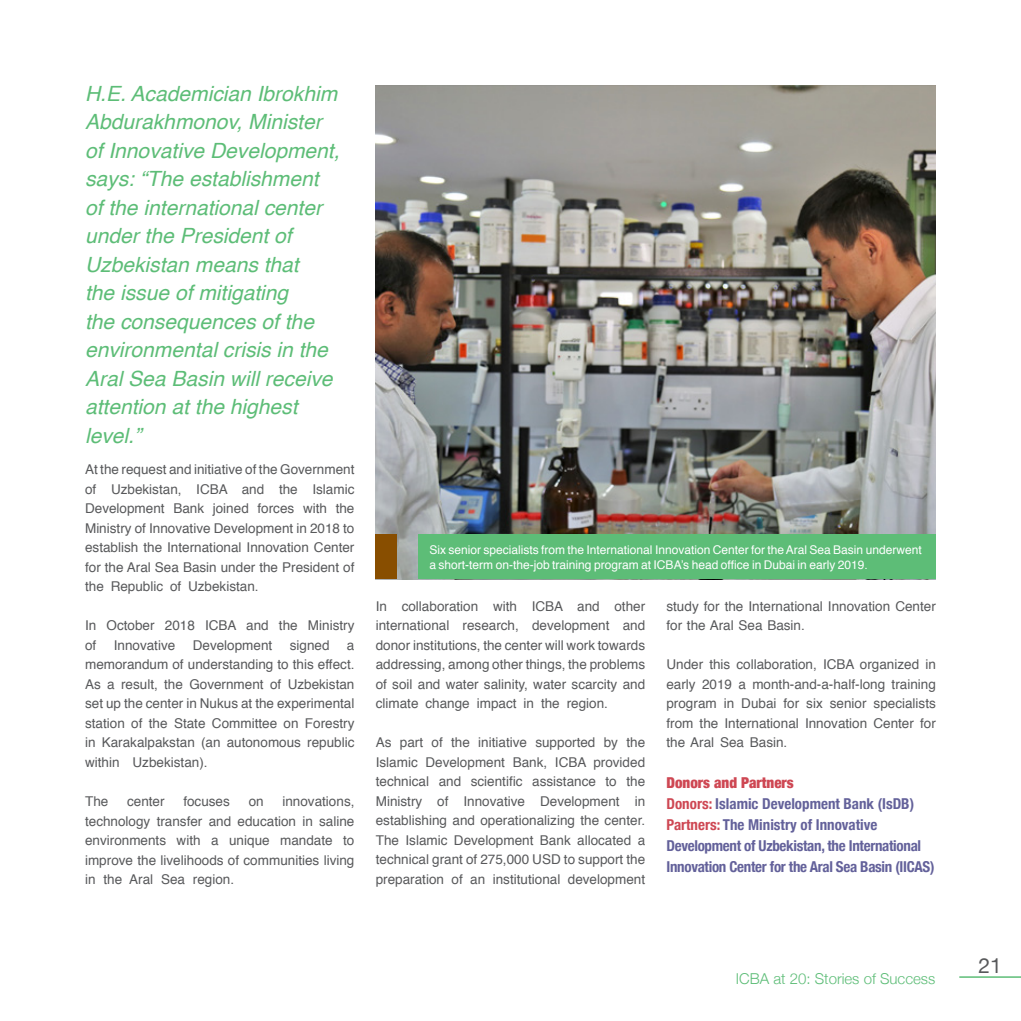
<style>
.page{position:relative;width:1021px;height:1021px;background:#fff}
.page>*{position:absolute;margin:0;border:0;box-sizing:border-box;transform-origin:0 0}
.t1{font:italic 21px/28.5px "Helvetica";color:#5dbd77}
.t2{font:21px "Helvetica Neue";color:#58595b}
.t3{font:700 condensed 15px/21px "Helvetica Neue";letter-spacing:-.02em;color:#63619a}
.t4{font:300 15px "Helvetica Neue";color:#5dbd77}
.t5{font:13.5px/19.5px "Helvetica";color:#58595b;text-align:justify}
.t6{font:12px/14.4px "Helvetica";color:#fff}
.s1{font-weight:900;color:#ce4753}
.s2{color:#ce4753}
</style>
<div class="page">
<img style="left:376px;top:85px;width:559px;height:494px">
<div style="left:376px;top:534px;width:21px;height:45px;background:#884e00"></div>
<div style="left:418px;top:534px;width:517px;height:45px;background:#5dbd77"></div>
<hr style="left:959px;top:976px;width:61px;height:1px;background:#5dbd77">
<p class="t1" style="left:85px;top:80px;width:256px">H.E. Academician Ibrokhim<br>Abdurakhmonov, Minister of Innovative Development, says: “The establishment of the international center under the President of<br>Uzbekistan means that<br>the issue of mitigating<br>the consequences of the environmental crisis in the<br>Aral Sea Basin will receive attention at the highest level.”</p>
<p class="t5" style="left:85px;top:460px;width:271px">At the request and initiative of the Government of Uzbekistan, ICBA and the Islamic Development Bank joined forces with the Ministry of Innovative Development in 2018 to establish the International Innovation Center for the Aral Sea Basin under the President of the Republic of Uzbekistan.</p>
<p class="t5" style="left:85px;top:616px;width:271px">In October 2018 ICBA and the Ministry of</p>
<p class="t5" style="left:114px;top:636px;width:63px">Innovative</p>
<p class="t5" style="left:193px;top:636px;width:81px">Development</p>
<p class="t5" style="left:290px;top:636px;width:41px">signed</p>
<p class="t5" style="left:85px;top:636px;width:271px;text-indent:262px">a memorandum of understanding to this effect.<br>As a result, the Government of Uzbekistan set up the center in Nukus at the experimental station of the State Committee on Forestry in Karakalpakstan (an autonomous republic within Uzbekistan).</p>
<p class="t5" style="left:85px;top:792px;width:25px">The</p>
<p class="t5" style="left:127px;top:792px;width:39px">center</p>
<p class="t5" style="left:183px;top:792px;width:48px">focuses</p>
<p class="t5" style="left:249px;top:792px;width:17px">on</p>
<p class="t5" style="left:85px;top:792px;width:271px;text-indent:197px">innovations, technology transfer and education in saline environments with a unique mandate to improve the livelihoods of communities living in the Aral Sea region.</p>
<p class="t6" style="left:429px;top:543px;width:494px">Six senior specialists from the International Innovation Center for the Aral Sea Basin underwent a short-term on-the-job training program at ICBA’s head office in Dubai in early 2019.</p>
<p class="t5" style="left:376px;top:596px;width:271px">In collaboration with ICBA and other international research, development and donor institutions, the center will work towards addressing, among other things, the problems of soil and water salinity, water scarcity and climate change impact in the region.</p>
<p class="t5" style="left:376px;top:733px;width:271px">As part of the initiative supported by the Islamic Development Bank, ICBA provided technical and scientific assistance to the Ministry of Innovative Development in establishing and operationalizing the center.<br>The Islamic Development Bank allocated a technical grant of 275,000 USD to support the preparation of an institutional development</p>
<p class="t5" style="left:666px;top:596px;width:271px">study for the International Innovation Center for the Aral Sea Basin.</p>
<p class="t5" style="left:666px;top:655px;width:271px">Under this collaboration, ICBA organized in early 2019 a month-and-a-half-long training program in Dubai for six senior specialists from the International Innovation Center for the Aral Sea Basin.</p>
<p class="t3" style="left:666px;top:770px;width:269px"><span class="s1">Donors and Partners<br></span><span class="s2">Donors:</span> Islamic Development Bank (IsDB)<br><span class="s2">Partners:</span> The Ministry of Innovative Development of Uzbekistan, the International Innovation Center for the Aral Sea Basin (IICAS)</p>
<p class="t4" style="left:735px;top:966px;width:201px">ICBA at 20: Stories of Success</p>
<h1 class="t2" style="left:978px;top:950px;width:25px">21</h1>
</div>
